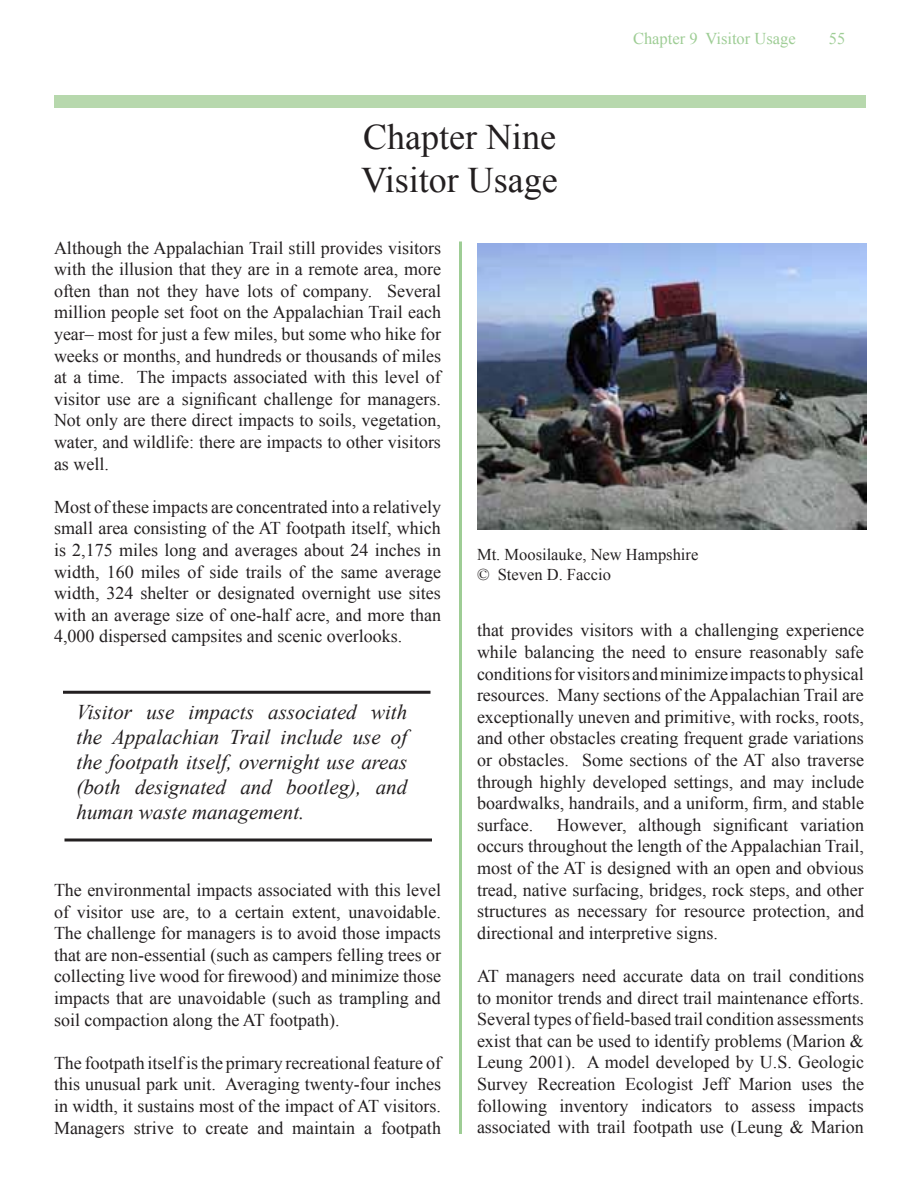
<style>
.page{position:relative;width:918px;height:1188px;background:#fff}
.page>*{position:absolute;margin:0;border:0;box-sizing:border-box;transform-origin:0 0}
.t1{font:36px/43.2px "Times New Roman";color:#231f20}
.t2{font:italic 21px/25.2px "Times New Roman";color:#231f20;text-align:justify}
.t3{font:18px/21.6px "Times New Roman";color:#231f20;text-align:justify}
.t4{font:16.5px/19.8px "Times New Roman";color:#231f20}
.t5{font:16.5px "Times New Roman";color:#9ecd95}
</style>
<div class="page">
<div style="left:54px;top:95px;width:811px;height:13px;background:#b7d8ad"></div>
<hr style="left:459px;top:242px;width:3px;height:892px;background:#9ecd95">
<img style="left:477px;top:243px;width:390px;height:286px">
<hr style="left:64px;top:839px;width:368px;height:3px;background:#231f20">
<hr style="left:63px;top:691px;width:367px;height:3px;background:#231f20">
<h1 class="t1" style="left:361px;top:115px;width:198px">Chapter Nine<br>Visitor Usage</h1>
<p class="t5" style="left:633px;top:28px;width:164px">Chapter 9 Visitor Usage</p>
<p class="t5" style="left:829px;top:28px;width:18px">55</p>
<p class="t3" style="left:54px;top:237px;width:389px">Although the Appalachian Trail still provides visitors with the illusion that they are in a remote area, more often than not they have lots of company. Several million people set foot on the Appalachian Trail each year– most for just a few miles, but some who hike for weeks or months, and hundreds or thousands of miles at a time. The impacts associated with this level of visitor use are a significant challenge for managers.<br>Not only are there direct impacts to soils, vegetation, water, and wildlife: there are impacts to other visitors as well.</p>
<p class="t3" style="left:54px;top:496px;width:389px">Most of these impacts are concentrated into a relatively small area consisting of the AT footpath itself, which is 2,175 miles long and averages about 24 inches in width, 160 miles of side trails of the same average width, 324 shelter or designated overnight use sites with an average size of one-half acre, and more than 4,000 dispersed campsites and scenic overlooks.</p>
<p class="t2" style="left:76px;top:699px;width:332px">Visitor use impacts associated with the Appalachian Trail include use of the footpath itself, overnight use areas (both designated and bootleg), and human waste management.</p>
<p class="t3" style="left:54px;top:879px;width:389px">The environmental impacts associated with this level of visitor use are, to a certain extent, unavoidable.<br>The challenge for managers is to avoid those impacts that are non-essential (such as campers felling trees or collecting live wood for firewood) and minimize those impacts that are unavoidable (such as trampling and soil compaction along the AT footpath).</p>
<p class="t3" style="left:54px;top:1052px;width:389px">The footpath itself is the primary recreational feature of this unusual park unit. Averaging twenty-four inches in width, it sustains most of the impact of AT visitors.<br>Managers strive to create and maintain a footpath</p>
<p class="t4" style="left:477px;top:545px;width:223px">Mt. Moosilauke, New Hampshire © Steven D. Faccio</p>
<p class="t3" style="left:477px;top:619px;width:389px">that provides visitors with a challenging experience while balancing the need to ensure reasonably safe conditions for visitors and minimize impacts to physical resources. Many sections of the Appalachian Trail are exceptionally uneven and primitive, with rocks, roots, and other obstacles creating frequent grade variations or obstacles. Some sections of the AT also traverse through highly developed settings, and may include boardwalks, handrails, and a uniform, firm, and stable surface.</p>
<p class="t3" style="left:477px;top:814px;width:389px;text-indent:80px">However, although significant variation occurs throughout the length of the Appalachian Trail, most of the AT is designed with an open and obvious tread, native surfacing, bridges, rock steps, and other structures as necessary for resource protection, and directional and interpretive signs.</p>
<p class="t3" style="left:477px;top:965px;width:389px">AT managers need accurate data on trail conditions to monitor trends and direct trail maintenance efforts.<br>Several types of field-based trail condition assessments exist that can be used to identify problems (Marion &amp; Leung 2001). A model developed by U.S. Geologic Survey Recreation Ecologist Jeff Marion uses the following inventory indicators to assess impacts associated with trail footpath use (Leung &amp; Marion</p>
</div>
